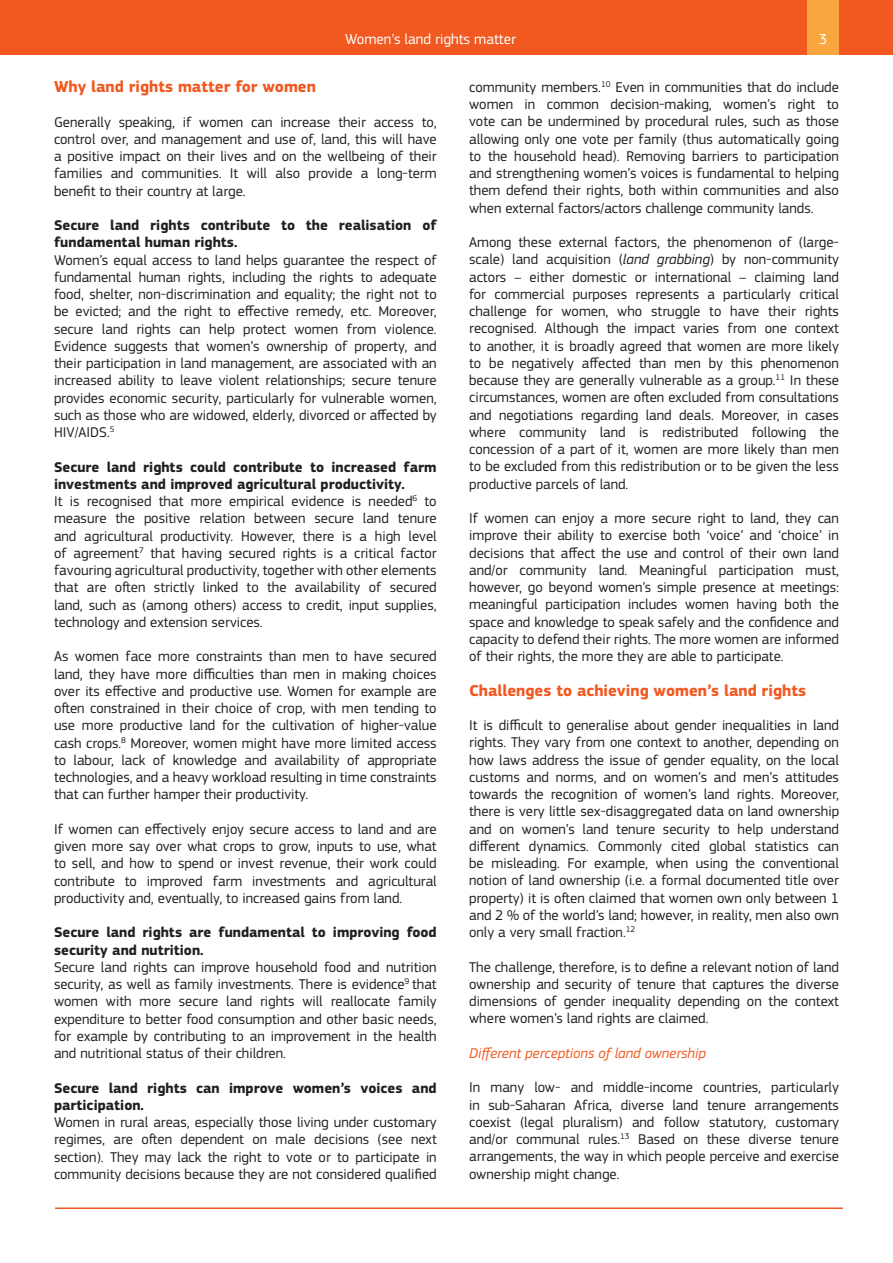
<style>
.page{position:relative;width:893px;height:1263px;background:#fff}
.page>*{position:absolute;margin:0;border:0;box-sizing:border-box;transform-origin:0 0}
.t1{font:700 16.5px "EC Square Sans Pro";color:#f15921}
.t2{font:15px "EC Square Sans Pro";color:#fff}
.t3{font:14.7px/17.2px "EC Square Sans Pro";color:#231f20;text-align:justify}
.t4{font:700 14.7px/17.2px "EC Square Sans Pro";color:#231f20}
.t5{font:italic 14.7px "EC Square Sans Pro";color:#f15921}
.s1{font-style:italic}
</style>
<div class="page">
<div style="left:0;top:0;width:893px;height:54px;background:#f15921"></div>
<hr style="left:55px;top:1207px;width:788px;height:2px;background:#f15921">
<div style="left:807px;top:0;width:32px;height:54px;background:#faa63f"></div>
<p class="t2" style="left:345px;top:31px;width:172px">Women’s land rights matter</p>
<p class="t2" style="left:819px;top:30px;width:10px">3</p>
<p class="t1" style="left:54px;top:77px;width:263px">Why land rights matter for women</p>
<p class="t3" style="left:54px;top:113px;width:384px">Generally speaking, if women can increase their access to, control over, and management and use of, land, this will have a positive impact on their lives and on the wellbeing of their families and communities. It will also provide a long-term benefit to their country at large.</p>
<p class="t4" style="left:54px;top:217px;width:384px">Secure land rights contribute to the realisation of fundamental human rights.</p>
<p class="t3" style="left:54px;top:251px;width:384px">Women’s equal access to land helps guarantee the respect of fundamental human rights, including the rights to adequate food, shelter, non-discrimination and equality; the right not to be evicted; and the right to effective remedy, etc. Moreover, secure land rights can help protect women from violence.<br>Evidence suggests that women’s ownership of property, and their participation in land management, are associated with an increased ability to leave violent relationships; secure tenure provides economic security, particularly for vulnerable women, such as those who are widowed, elderly, divorced or affected by HIV/AIDS.<sup>5</sup></p>
<p class="t4" style="left:54px;top:459px;width:384px">Secure land rights could contribute to increased farm investments and improved agricultural productivity.</p>
<p class="t3" style="left:54px;top:493px;width:384px">It is recognised that more empirical evidence is needed<sup>6</sup> to measure the positive relation between secure land tenure and agricultural productivity. However, there is a high level of agreement<sup>7</sup> that having secured rights is a critical factor favouring agricultural productivity, together with other elements that are often strictly linked to the availability of secured land, such as (among others) access to credit, input supplies, technology and extension services.</p>
<p class="t3" style="left:54px;top:648px;width:384px">As women face more constraints than men to have secured land, they have more difficulties than men in making choices over its effective and productive use. Women for example are often constrained in their choice of crop, with men tending to use more productive land for the cultivation of higher-value cash crops.<sup>8</sup> Moreover, women might have more limited access to labour, lack of knowledge and availability of appropriate technologies, and a heavy workload resulting in time constraints that can further hamper their productivity.</p>
<p class="t3" style="left:54px;top:820px;width:384px">If women can effectively enjoy secure access to land and are given more say over what crops to grow, inputs to use, what to sell, and how to spend or invest revenue, their work could contribute to improved farm investments and agricultural productivity and, eventually, to increased gains from land.</p>
<p class="t4" style="left:54px;top:924px;width:384px">Secure land rights are fundamental to improving food security and nutrition.</p>
<p class="t3" style="left:54px;top:958px;width:384px">Secure land rights can improve household food and nutrition security, as well as family investments. There is evidence<sup>9</sup> that women with more secure land rights will reallocate family expenditure to better food consumption and other basic needs, for example by contributing to an improvement in the health and nutritional status of their children.</p>
<p class="t4" style="left:54px;top:1080px;width:384px">Secure land rights can improve women’s voices and participation.</p>
<p class="t3" style="left:54px;top:1114px;width:384px">Women in rural areas, especially those living under customary regimes, are often dependent on male decisions (see next section). They may lack the right to vote or to participate in community decisions because they are not considered qualified</p>
<p class="t3" style="left:469px;top:78px;width:371px">community members.<sup>10</sup> Even in communities that do include women in common decision-making, women’s right to vote can be undermined by procedural rules, such as those allowing only one vote per family (thus automatically going to the household head). Removing barriers to participation and strengthening women’s voices is fundamental to helping them defend their rights, both within communities and also when external factors/actors challenge community lands.</p>
<p class="t3" style="left:469px;top:234px;width:371px">Among these external factors, the phenomenon of (large&shy;scale) land acquisition (<span class="s1">land grabbing</span>) by non-community actors – either domestic or international – claiming land for commercial purposes represents a particularly critical challenge for women, who struggle to have their rights recognised. Although the impact varies from one context to another, it is broadly agreed that women are more likely to be negatively affected than men by this phenomenon because they are generally vulnerable as a group.<sup>11</sup> In these circumstances, women are often excluded from consultations and negotiations regarding land deals. Moreover, in cases where community land is redistributed following the concession of a part of it, women are more likely than men to be excluded from this redistribution or to be given the less productive parcels of land.</p>
<p class="t3" style="left:469px;top:510px;width:371px">If women can enjoy a more secure right to land, they can improve their ability to exercise both ‘voice’ and ‘choice’ in decisions that affect the use and control of their own land and/or community land. Meaningful participation must, however, go beyond women’s simple presence at meetings: meaningful participation includes women having both the space and knowledge to speak safely and the confidence and capacity to defend their rights. The more women are informed of their rights, the more they are able to participate.</p>
<p class="t1" style="left:469px;top:680px;width:338px">Challenges to achieving women’s land rights</p>
<p class="t3" style="left:469px;top:717px;width:371px">It is difficult to generalise about gender inequalities in land rights. They vary from one context to another, depending on how laws address the issue of gender equality, on the local customs and norms, and on women’s and men’s attitudes towards the recognition of women’s land rights. Moreover, there is very little sex-disaggregated data on land ownership and on women’s land tenure security to help understand different dynamics. Commonly cited global statistics can be misleading. For example, when using the conventional notion of land ownership (i.e. a formal documented title over property) it is often claimed that women own only between 1 and 2 % of the world’s land; however, in reality, men also own only a very small fraction.<sup>12</sup></p>
<p class="t3" style="left:469px;top:958px;width:371px">The challenge, therefore, is to define a relevant notion of land ownership and security of tenure that captures the diverse dimensions of gender inequality depending on the context where women’s land rights are claimed.</p>
<p class="t5" style="left:469px;top:1044px;width:238px">Different perceptions of land ownership</p>
<p class="t3" style="left:469px;top:1079px;width:371px">In many low- and middle-income countries, particularly in sub-Saharan Africa, diverse land tenure arrangements coexist (legal pluralism) and follow statutory, customary and/or communal rules.<sup>13</sup> Based on these diverse tenure arrangements, the way in which people perceive and exercise ownership might change.</p>
</div>
